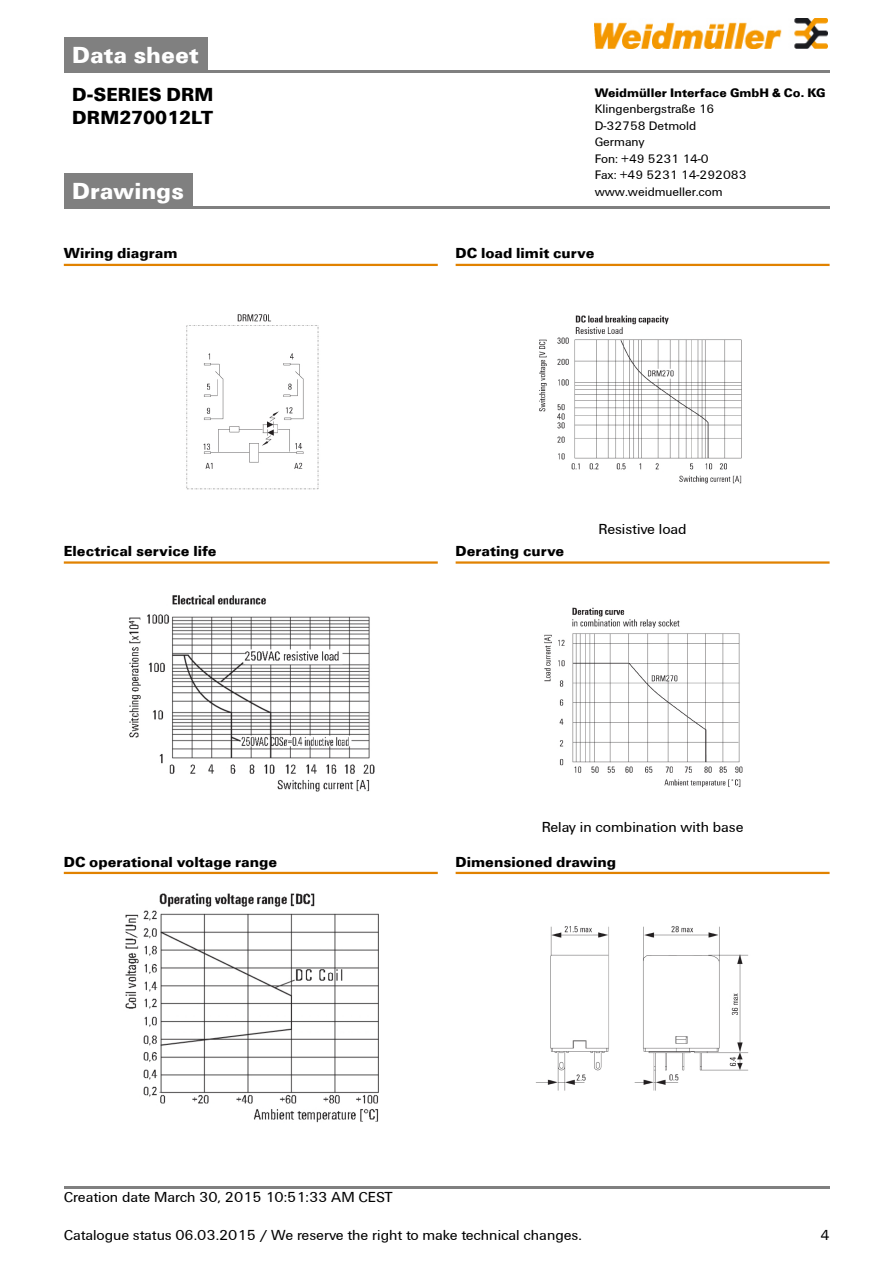
<style>
.page{position:relative;width:893px;height:1263px;background:#fff}
.page>*{position:absolute;margin:0;border:0;box-sizing:border-box;transform-origin:0 0}
.t1{font:700 24px "Weidmueller";color:#fff}
.t2{font:700 19.5px/22.5px "Weidmueller";color:#000}
.t3{font:15px "Weidmueller";color:#000}
.t4{font:700 15px "Weidmueller";color:#000}
.t5{font:12.75px/16.5px "Weidmueller";color:#000}
.t6{font:700 12.75px "Weidmueller";color:#000}
</style>
<div class="page">
<div style="left:64px;top:38px;width:143px;height:32px;background:#808080"></div>
<hr style="left:64px;top:70px;width:765px;height:2px;background:#808080">
<img style="left:594px;top:18px;width:233px;height:30px">
<div style="left:64px;top:174px;width:129px;height:32px;background:#808080"></div>
<hr style="left:64px;top:206px;width:765px;height:3px;background:#808080">
<hr style="left:64px;top:1186px;width:765px;height:3px;background:#808080">
<hr style="left:64px;top:264px;width:374px;height:2px;background:#e18200">
<img style="left:186px;top:314px;width:133px;height:176px">
<hr style="left:455px;top:264px;width:374px;height:2px;background:#e18200">
<img style="left:539px;top:315px;width:203px;height:169px">
<hr style="left:64px;top:561px;width:374px;height:3px;background:#e18200">
<img style="left:128px;top:595px;width:247px;height:197px">
<hr style="left:455px;top:561px;width:374px;height:3px;background:#e18200">
<img style="left:544px;top:607px;width:199px;height:180px">
<hr style="left:64px;top:872px;width:374px;height:2px;background:#e18200">
<img style="left:125px;top:893px;width:253px;height:230px">
<hr style="left:455px;top:872px;width:374px;height:2px;background:#e18200">
<img style="left:535px;top:926px;width:214px;height:165px">
<h1 class="t1" style="left:72px;top:40px;width:128px">Data sheet</h1>
<h2 class="t2" style="left:72px;top:83px;width:143px">D-SERIES DRM<br>DRM270012LT</h2>
<p class="t6" style="left:594px;top:85px;width:232px">Weidmüller Interface GmbH &amp; Co. KG</p>
<p class="t5" style="left:594px;top:101px;width:153px">Klingenbergstraße 16<br>D-32758 Detmold<br>Germany<br>Fon: +49 5231 14-0<br>Fax: +49 5231 14-292083</p>
<h1 class="t1" style="left:72px;top:176px;width:113px">Drawings</h1>
<p class="t5" style="left:594px;top:183px;width:129px">www.weidmueller.com</p>
<p class="t4" style="left:64px;top:245px;width:115px">Wiring diagram</p>
<p class="t4" style="left:455px;top:245px;width:140px">DC load limit curve</p>
<p class="t4" style="left:64px;top:542px;width:154px">Electrical service life</p>
<p class="t4" style="left:455px;top:542px;width:110px">Derating curve</p>
<p class="t3" style="left:598px;top:520px;width:90px">Resistive load</p>
<p class="t3" style="left:541px;top:818px;width:203px">Relay in combination with base</p>
<p class="t4" style="left:64px;top:853px;width:215px">DC operational voltage range</p>
<p class="t4" style="left:455px;top:853px;width:162px">Dimensioned drawing</p>
<p class="t3" style="left:64px;top:1188px;width:330px">Creation date March 30, 2015 10:51:33 AM CEST</p>
<p class="t3" style="left:64px;top:1227px;width:519px">Catalogue status 06.03.2015 / We reserve the right to make technical changes.</p>
<p class="t3" style="left:820px;top:1227px;width:11px">4</p>
</div>
